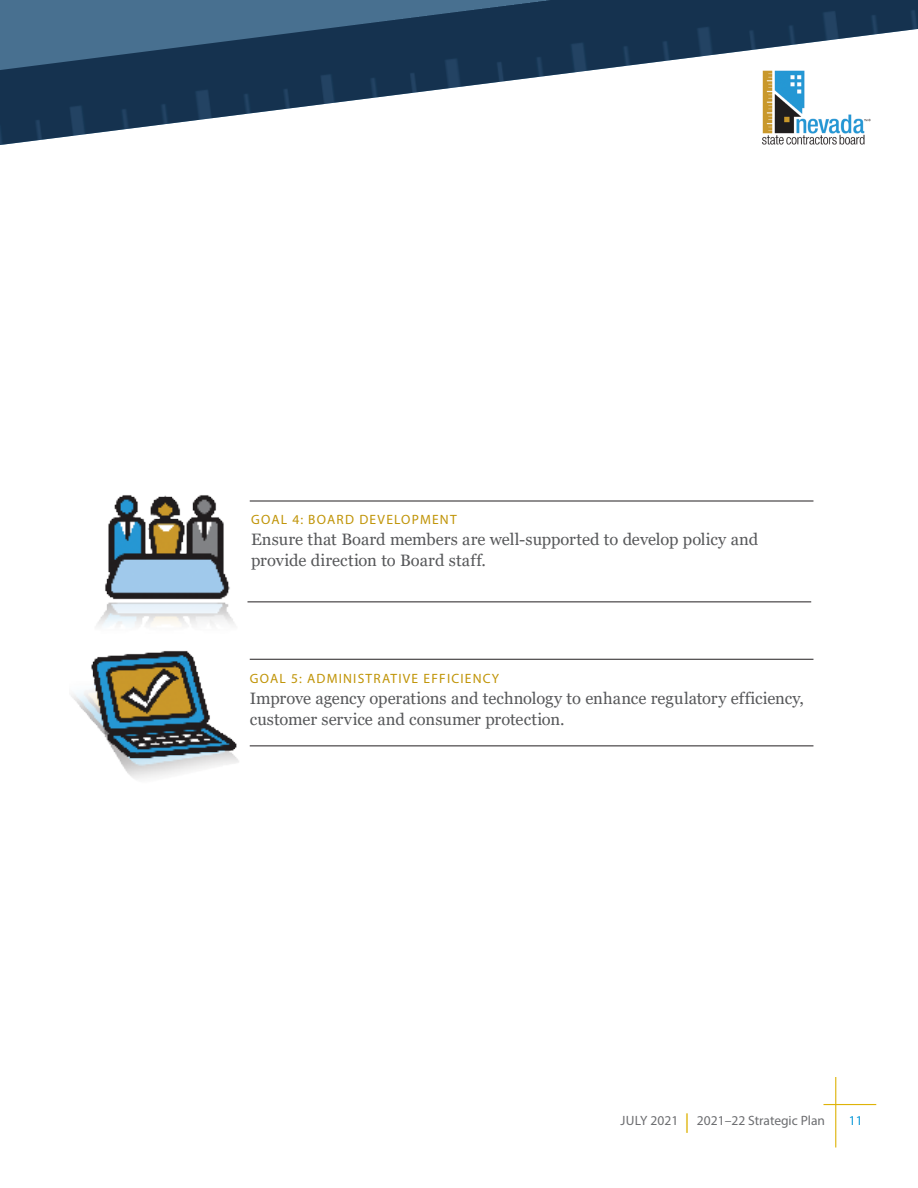
<style>
.page{position:relative;width:918px;height:1188px;background:#fff}
.page>*{position:absolute;margin:0;border:0;box-sizing:border-box;transform-origin:0 0}
.body_text{font:16.5px/21px "Georgia";color:#57585a}
.goal{font:13.5px "Myriad Pro";letter-spacing:.09em;color:#c09407}
.t1{font:13.5px "Myriad Pro";color:#6c6d70}
.t2{font:13.5px "Myriad Pro";color:#0696d7}
.s1{font-size:19.5px;color:#deb308}
</style>
<div class="page">
<hr style="left:823px;top:1104px;width:53px;height:1px;background:#deb308">
<hr style="left:835px;top:1077px;width:1px;height:71px;background:#deb308">
<img style="left:0;top:0;width:918px;height:145px">
<img style="left:96px;top:495px;width:154px;height:131px">
<img style="left:71px;top:651px;width:179px;height:128px">
<hr style="left:250px;top:501px;width:563px;height:1px;background:#231f20">
<hr style="left:250px;top:659px;width:563px;height:1px;background:#231f20">
<hr style="left:248px;top:602px;width:563px;height:1px;background:#231f20">
<hr style="left:250px;top:746px;width:563px;height:1px;background:#231f20">
<p class="goal" style="left:251px;top:511px;width:207px">GOAL 4: BOARD DEVELOPMENT</p>
<p class="body_text" style="left:251px;top:529px;width:509px">Ensure that Board members are well-supported to develop policy and provide direction to Board staff.</p>
<p class="goal" style="left:250px;top:670px;width:251px">GOAL 5: ADMINISTRATIVE EFFICIENCY</p>
<p class="body_text" style="left:250px;top:688px;width:556px">Improve agency operations and technology to enhance regulatory efficiency, customer service and consumer protection.</p>
<p class="t1" style="left:621px;top:1112px;width:206px">JULY 2021 <span class="s1">|</span> 2021–22 Strategic Plan</p>
<p class="t2" style="left:849px;top:1112px;width:15px">11</p>
</div>
